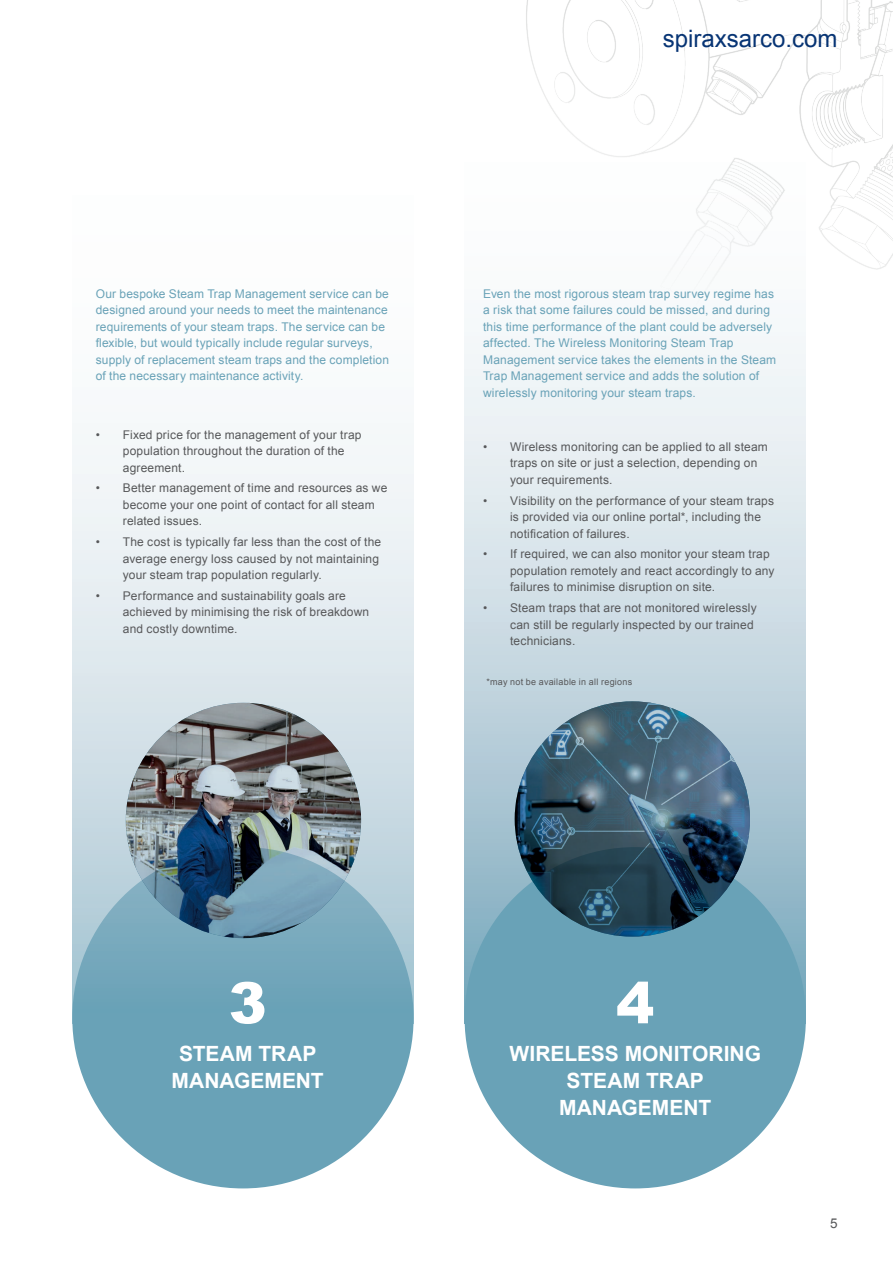
<style>
.page{position:relative;width:893px;height:1263px;background:#fff}
.page>*{position:absolute;margin:0;border:0;box-sizing:border-box;transform-origin:0 0}
.t1{font:900 57.15px "Arial";color:#fff}
.t2{font:24px "Arial";color:#083575}
.t3{font:700 21px/27px "Arial";color:#fff;text-align:center}
.t4{font:13.5px "Arial";color:#57585a}
.t5{font:12px/16.5px "Arial";letter-spacing:.015em;color:#57585a}
.t6{font:12px/16.5px "Arial";letter-spacing:.015em;color:#69a2b7}
.t7{font:9px "Arial";letter-spacing:.03em;color:#57585a}
</style>
<div class="page">
<img style="left:464px;top:0;width:429px;height:353px">
<div style="left:72px;top:847px;width:342px;height:341px;background:#69a2b7;border-radius:50%"></div>
<svg style="left:72px;top:434px;width:342px;height:589px"></svg>
<div style="left:465px;top:100px;width:341px;height:923px;background:linear-gradient(to bottom,#fff,#87afc2)"></div>
<div style="left:465px;top:847px;width:341px;height:341px;background:#69a2b7;border-radius:50%"></div>
<img style="left:126px;top:703px;width:235px;height:235px;border-radius:118px">
<img style="left:515px;top:701px;width:235px;height:236px;border-radius:118px">
<h2 class="t2" style="left:663px;top:23px;width:176px">spiraxsarco.com</h2>
<p class="t6" style="left:96px;top:285px;width:295px">Our bespoke Steam Trap Management service can be designed around your needs to meet the maintenance requirements of your steam traps. The service can be flexible, but would typically include regular surveys, supply of replacement steam traps and the completion of the necessary maintenance activity.</p>
<p class="t5" style="left:123px;top:426px;width:240px;text-indent:-27px">• Fixed price for the management of your trap population throughout the duration of the agreement.</p>
<p class="t5" style="left:123px;top:480px;width:266px;text-indent:-27px">• Better management of time and resources as we become your one point of contact for all steam related issues.</p>
<p class="t5" style="left:123px;top:534px;width:260px;text-indent:-27px">• The cost is typically far less than the cost of the average energy loss caused by not maintaining your steam trap population regularly.</p>
<p class="t5" style="left:123px;top:588px;width:248px;text-indent:-27px">• Performance and sustainability goals are achieved by minimising the risk of breakdown and costly downtime.</p>
<p class="t6" style="left:483px;top:285px;width:295px">Even the most rigorous steam trap survey regime has a risk that some failures could be missed, and during this time performance of the plant could be adversely affected. The Wireless Monitoring Steam Trap Management service takes the elements in the Steam Trap Management service and adds the solution of wirelessly monitoring your steam traps.</p>
<p class="t5" style="left:510px;top:439px;width:259px;text-indent:-27px">• Wireless monitoring can be applied to all steam traps on site or just a selection, depending on your requirements.</p>
<p class="t5" style="left:510px;top:492px;width:265px;text-indent:-27px">• Visibility on the performance of your steam traps is provided via our online portal*, including the notification of failures.</p>
<p class="t5" style="left:510px;top:546px;width:266px;text-indent:-27px">• If required, we can also monitor your steam trap population remotely and react accordingly to any failures to minimise disruption on site.</p>
<p class="t5" style="left:510px;top:600px;width:248px;text-indent:-27px">• Steam traps that are not monitored wirelessly can still be regularly inspected by our trained technicians.</p>
<p class="t7" style="left:486px;top:675px;width:147px">*may not be available in all regions</p>
<h1 class="t1" style="left:229px;top:961px;width:40px">3</h1>
<h1 class="t1" style="left:616px;top:961px;width:40px">4</h1>
<h3 class="t3" style="left:172px;top:1040px;width:154px">STEAM TRAP<br>MANAGEMENT</h3>
<h3 class="t3" style="left:509px;top:1040px;width:253px">WIRELESS MONITORING<br>STEAM TRAP<br>MANAGEMENT</h3>
<p class="t4" style="left:830px;top:1214px;width:9px">5</p>
</div>
